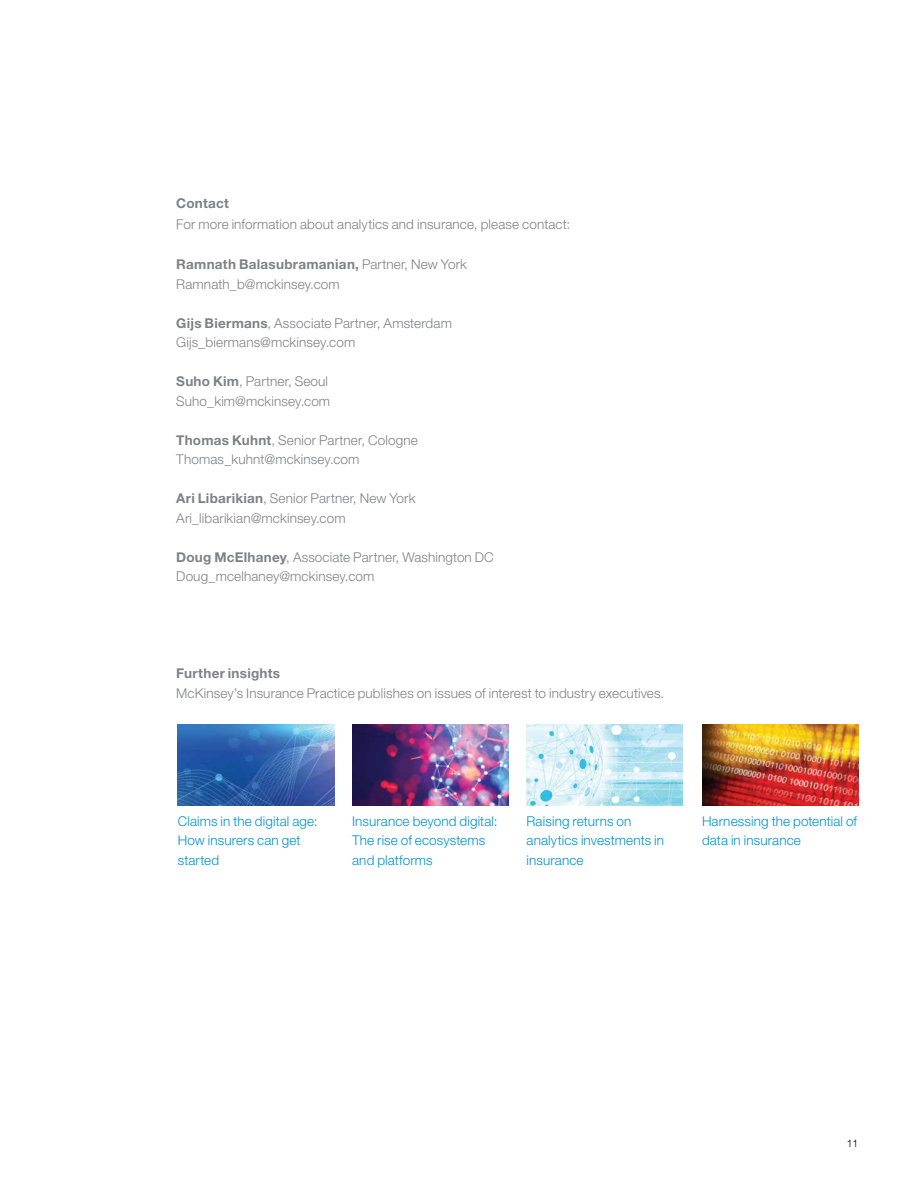
<style>
.page{position:relative;width:918px;height:1188px;background:#fff}
.page>*{position:absolute;margin:0;border:0;box-sizing:border-box;transform-origin:0 0}
.t1{font:300 13.5px/19.5px "Helvetica Neue LT Std";letter-spacing:.01em;color:#808183}
.t2{font:300 13.5px/19.5px "Helvetica Neue LT Std";letter-spacing:.01em;color:#0093d1}
.t3{font:700 13.5px "Helvetica Neue LT Std";letter-spacing:.02em;color:#808183}
.t4{font:300 10.5px "Helvetica Neue LT Std";color:#000}
.s1{font-weight:700}
</style>
<div class="page">
<img style="left:178px;top:725px;width:156px;height:81px">
<img style="left:352px;top:725px;width:157px;height:81px">
<img style="left:526px;top:725px;width:157px;height:81px">
<img style="left:702px;top:725px;width:156px;height:81px">
<p class="t3" style="left:176px;top:195px;width:54px">Contact</p>
<p class="t1" style="left:176px;top:214px;width:395px">For more information about analytics and insurance, please contact:</p>
<p class="t1" style="left:176px;top:255px;width:292px"><span class="s1">Ramnath Balasubramanian,</span> Partner, New York<br>Ramnath_b@mckinsey.com</p>
<p class="t1" style="left:176px;top:313px;width:277px"><span class="s1">Gijs Biermans</span>, Associate Partner, Amsterdam<br>Gijs_biermans@mckinsey.com</p>
<p class="t1" style="left:176px;top:372px;width:155px"><span class="s1">Suho Kim</span>, Partner, Seoul<br>Suho_kim@mckinsey.com</p>
<p class="t1" style="left:176px;top:430px;width:243px"><span class="s1">Thomas Kuhnt</span>, Senior Partner, Cologne<br>Thomas_kuhnt@mckinsey.com</p>
<p class="t1" style="left:176px;top:489px;width:241px"><span class="s1">Ari Libarikian</span>, Senior Partner, New York<br>Ari_libarikian@mckinsey.com</p>
<p class="t1" style="left:176px;top:547px;width:319px"><span class="s1">Doug McElhaney</span>, Associate Partner, Washington DC<br>Doug_mcelhaney@mckinsey.com</p>
<p class="t3" style="left:176px;top:665px;width:105px">Further insights</p>
<p class="t1" style="left:176px;top:683px;width:490px">McKinsey’s Insurance Practice publishes on issues of interest to industry executives.</p>
<p class="t2" style="left:178px;top:811px;width:141px">Claims in the digital age:<br>How insurers can get started</p>
<p class="t2" style="left:352px;top:811px;width:147px">Insurance beyond digital:<br>The rise of ecosystems and platforms</p>
<p class="t2" style="left:526px;top:811px;width:139px">Raising returns on analytics investments in insurance</p>
<p class="t2" style="left:702px;top:811px;width:157px">Harnessing the potential of data in insurance</p>
<p class="t4" style="left:847px;top:1137px;width:13px">11</p>
</div>
